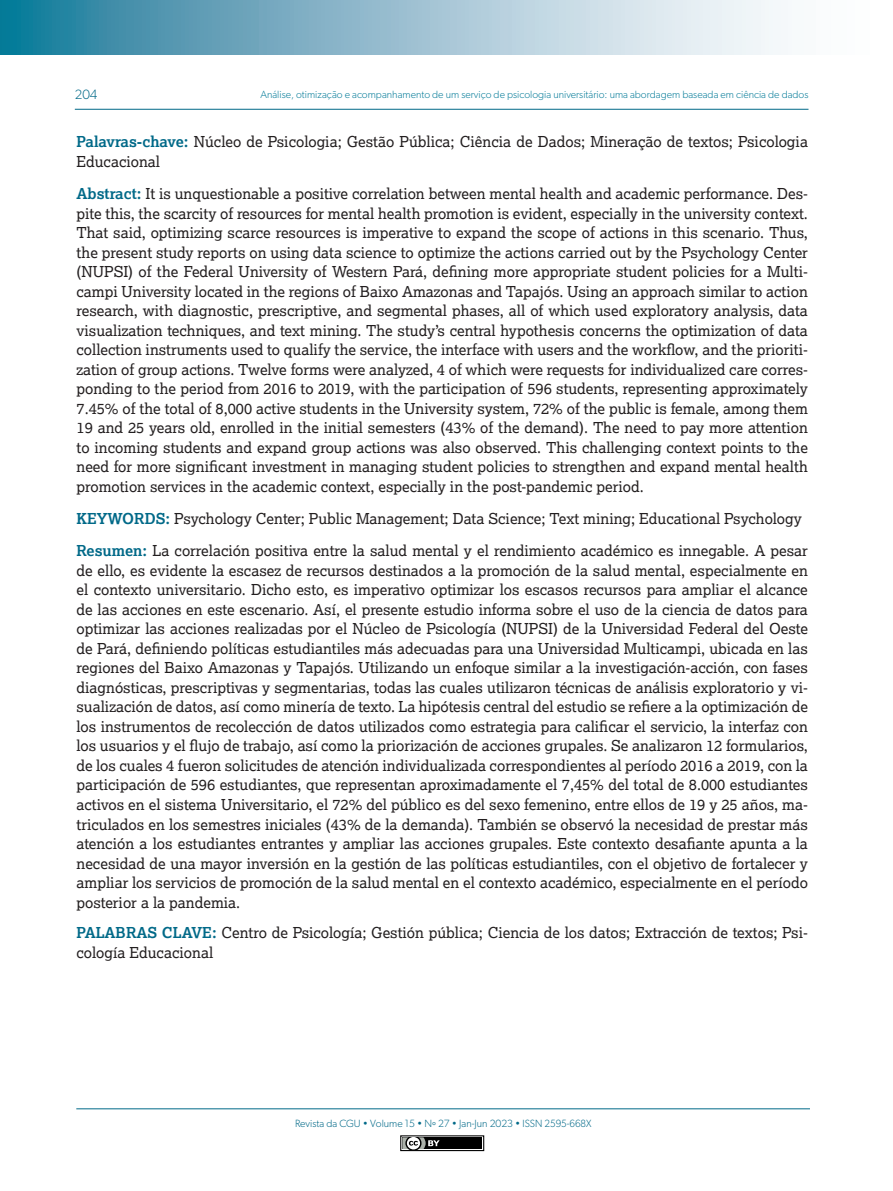
<style>
.page{position:relative;width:893px;height:1191px;background:#fff}
.page>*{position:absolute;margin:0;border:0;box-sizing:border-box;transform-origin:0 0}
.RESUMO{font:15px/19.5px "Lexia";color:#231f20}
.t1{font:300 13.5px "Gibson";color:#006988}
.t2{font:300 10.5px "Gibson";color:#087d9a}
.t3{font:300 10.5px "Gibson";color:#006988}
.s1{font-weight:700;color:#006988}
</style>
<div class="page">
<svg style="left:0;top:0;width:781px;height:54px"></svg>
<hr style="left:75px;top:109px;width:733px;height:1px;background:#006988">
<hr style="left:76px;top:1108px;width:734px;height:1px;background:#006988">
<div style="left:400px;top:1135px;width:84px;height:16px;border:1px solid #000"></div>
<div style="left:402px;top:1137px;width:80px;height:12px;background:#000"></div>
<svg style="left:402px;top:1137px;width:38px;height:12px"></svg>
<p class="t1" style="left:75px;top:86px;width:24px">204</p>
<p class="t2" style="left:260px;top:88px;width:550px">Análise, otimização e acompanhamento de um serviço de psicologia universitário: uma abordagem baseada em ciência de dados</p>
<p class="RESUMO" style="left:77px;top:132px;width:733px"><span class="s1">Palavras-chave:</span> Núcleo de Psicologia; Gestão Pública; Ciência de Dados; Mineração de textos; Psicologia<br>Educacional</p>
<p class="RESUMO" style="left:77px;top:184px;width:733px;text-align:justify"><span class="s1">Abstract:</span> It is unquestionable a positive correlation between mental health and academic performance. Des&shy;pite this, the scarcity of resources for mental health promotion is evident, especially in the university context.<br>That said, optimizing scarce resources is imperative to expand the scope of actions in this scenario. Thus, the present study reports on using data science to optimize the actions carried out by the Psychology Center (NUPSI) of the Federal University of Western Pará, defining more appropriate student policies for a Multi&shy;campi University located in the regions of Baixo Amazonas and Tapajós. Using an approach similar to action research, with diagnostic, prescriptive, and segmental phases, all of which used exploratory analysis, data visualization techniques, and text mining. The study’s central hypothesis concerns the optimization of data collection instruments used to qualify the service, the interface with users and the workflow, and the prioriti&shy;zation of group actions. Twelve forms were analyzed, 4 of which were requests for individualized care corres&shy;ponding to the period from 2016 to 2019, with the participation of 596 students, representing approximately 7.45% of the total of 8,000 active students in the University system, 72% of the public is female, among them 19 and 25 years old, enrolled in the initial semesters (43% of the demand). The need to pay more attention to incoming students and expand group actions was also observed. This challenging context points to the need for more significant investment in managing student policies to strengthen and expand mental health promotion services in the academic context, especially in the post-pandemic period.</p>
<p class="RESUMO" style="left:77px;top:508px;width:727px"><span class="s1">KEYWORDS:</span> Psychology Center; Public Management; Data Science; Text mining; Educational Psychology</p>
<p class="RESUMO" style="left:77px;top:541px;width:733px;text-align:justify"><span class="s1">Resumen:</span> La correlación positiva entre la salud mental y el rendimiento académico es innegable. A pesar de ello, es evidente la escasez de recursos destinados a la promoción de la salud mental, especialmente en el contexto universitario. Dicho esto, es imperativo optimizar los escasos recursos para ampliar el alcance de las acciones en este escenario. Así, el presente estudio informa sobre el uso de la ciencia de datos para optimizar las acciones realizadas por el Núcleo de Psicología (NUPSI) de la Universidad Federal del Oeste de Pará, definiendo políticas estudiantiles más adecuadas para una Universidad Multicampi, ubicada en las regiones del Baixo Amazonas y Tapajós. Utilizando un enfoque similar a la investigación-acción, con fases diagnósticas, prescriptivas y segmentarias, todas las cuales utilizaron técnicas de análisis exploratorio y vi&shy;sualización de datos, así como minería de texto. La hipótesis central del estudio se refiere a la optimización de los instrumentos de recolección de datos utilizados como estrategia para calificar el servicio, la interfaz con los usuarios y el flujo de trabajo, así como la priorización de acciones grupales. Se analizaron 12 formularios, de los cuales 4 fueron solicitudes de atención individualizada correspondientes al período 2016 a 2019, con la participación de 596 estudiantes, que representan aproximadamente el 7,45% del total de 8.000 estudiantes activos en el sistema Universitario, el 72% del público es del sexo femenino, entre ellos de 19 y 25 años, ma&shy;triculados en los semestres iniciales (43% de la demanda). También se observó la necesidad de prestar más atención a los estudiantes entrantes y ampliar las acciones grupales. Este contexto desafiante apunta a la necesidad de una mayor inversión en la gestión de las políticas estudiantiles, con el objetivo de fortalecer y ampliar los servicios de promoción de la salud mental en el contexto académico, especialmente en el período posterior a la pandemia.</p>
<p class="RESUMO" style="left:77px;top:922px;width:733px"><span class="s1">PALABRAS CLAVE:</span> Centro de Psicología; Gestión pública; Ciencia de los datos; Extracción de textos; Psi&shy;cología Educacional</p>
<p class="t3" style="left:295px;top:1116px;width:298px">Revista da CGU • Volume 15 • Nº 27 • Jan-Jun 2023 • ISSN 2595-668X</p>
</div>
